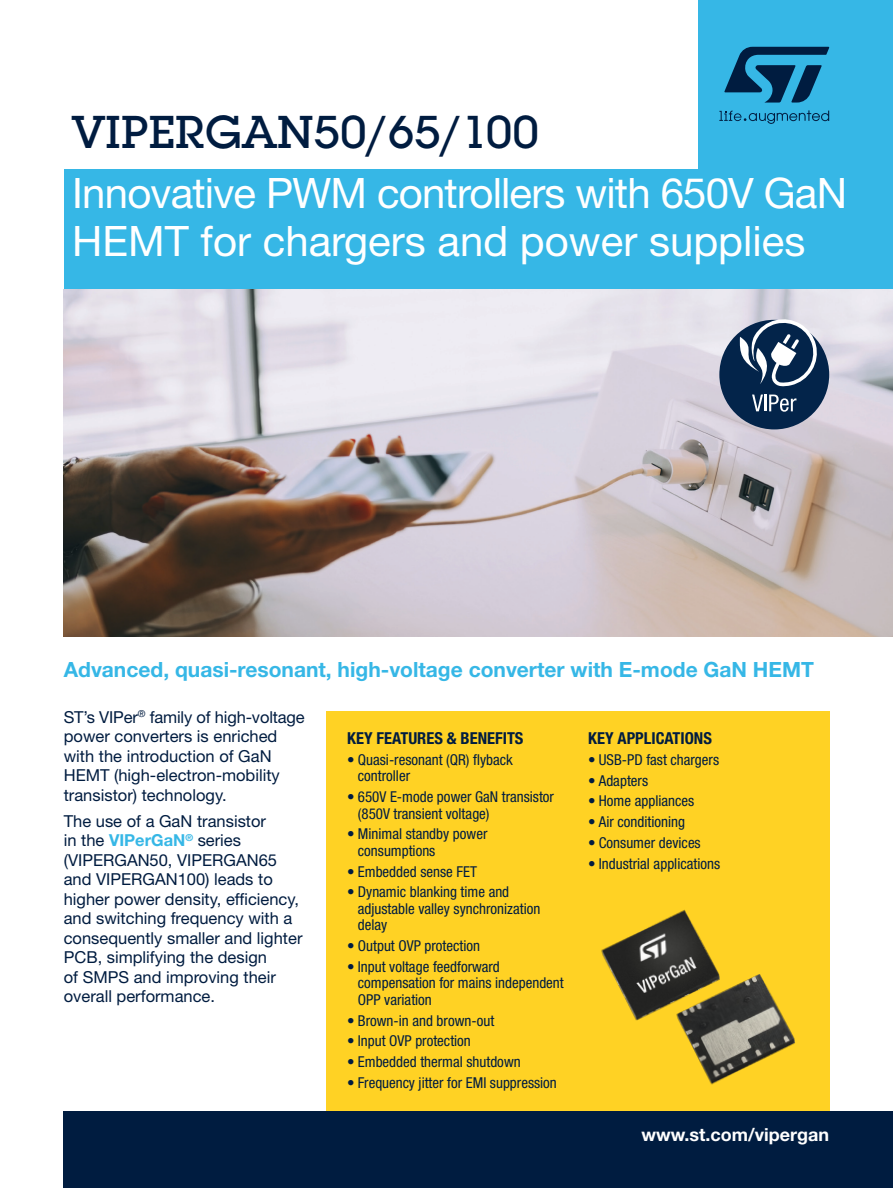
<style>
.page{position:relative;width:893px;height:1188px;background:#fff}
.page>*{position:absolute;margin:0;border:0;box-sizing:border-box;transform-origin:0 0}
.TITLE_LEVEL1_BLUE{font:500 45px "Lubalin Graph Std";color:#001c40}
.TITLE_LEVEL2_WHITE{font:42px/48px "Helvetica Neue LT Std";letter-spacing:-.02em;color:#fff}
.SUBCROSS_TITLE{font:700 21px "Helvetica Neue LT Std";color:#36b7e6}
.URL{font:700 18px "Helvetica Neue LT Std";color:#fff}
.INTRODUCTION{font:16.5px/19.5px "Helvetica Neue LT Std";color:#001c40}
.TITLE_LEVEL1_BLUE-2{font:700 condensed 16.5px "Helvetica Neue LT Std";color:#001c40}
.t1{font:condensed 15px/16.5px "Helvetica Neue LT Std";color:#001c40}
.s1{font-weight:700;color:#36b7e6}
</style>
<div class="page">
<div style="left:698px;top:0;width:195px;height:627px;background:#36b7e6"></div>
<div style="left:64px;top:169px;width:829px;height:129px;background:#36b7e6"></div>
<svg style="left:724px;top:47px;width:105px;height:56px"></svg>
<svg style="left:719px;top:110px;width:110px;height:14px"></svg>
<img style="left:64px;top:290px;width:829px;height:347px">
<div style="left:326px;top:711px;width:503px;height:430px;background:#ffd224"></div>
<div style="left:64px;top:1111px;width:829px;height:77px;background:#001c40"></div>
<img style="left:601px;top:894px;width:229px;height:206px">
<div style="left:719px;top:320px;width:110px;height:109px;background:#03244a;border-radius:50%"></div>
<svg style="left:738px;top:318px;width:80px;height:68px"></svg>
<svg style="left:752px;top:395px;width:44px;height:17px"></svg>
<p class="TITLE_LEVEL1_BLUE" style="left:72px;top:104px;width:468px">VIPERGAN50/65/100</p>
<p class="TITLE_LEVEL2_WHITE" style="left:72px;top:168px;width:776px">Innovative PWM controllers with 650V GaN<br>HEMT for chargers and power supplies</p>
<p class="SUBCROSS_TITLE" style="left:64px;top:657px;width:752px">Advanced, quasi-resonant, high-voltage converter with E-mode GaN HEMT</p>
<p class="INTRODUCTION" style="left:64px;top:707px;width:242px">ST’s VIPer<sup>®</sup> family of high-voltage power converters is enriched with the introduction of GaN<br>HEMT (high-electron-mobility transistor) technology.</p>
<p class="INTRODUCTION" style="left:64px;top:811px;width:240px">The use of a GaN transistor<br>in the <span class="s1">VIPerGaN</span><sup>®</sup> series (VIPERGAN50, VIPERGAN65 and VIPERGAN100) leads to higher power density, efficiency, and switching frequency with a consequently smaller and lighter<br>PCB, simplifying the design<br>of SMPS and improving their overall performance.</p>
<p class="TITLE_LEVEL1_BLUE-2" style="left:347px;top:728px;width:178px">KEY FEATURES &amp; BENEFITS</p>
<p class="t1" style="left:358px;top:751px;width:156px;text-indent:-11px">• Quasi-resonant (QR) flyback controller</p>
<p class="t1" style="left:358px;top:789px;width:198px;text-indent:-11px">• 650V E-mode power GaN transistor (850V transient voltage)</p>
<p class="t1" style="left:358px;top:826px;width:131px;text-indent:-11px">• Minimal standby power consumptions</p>
<p class="t1" style="left:347px;top:863px;width:131px">• Embedded sense FET</p>
<p class="t1" style="left:358px;top:884px;width:184px;text-indent:-11px">• Dynamic blanking time and adjustable valley synchronization delay</p>
<p class="t1" style="left:347px;top:938px;width:134px">• Output OVP protection</p>
<p class="t1" style="left:358px;top:958px;width:207px;text-indent:-11px">• Input voltage feedforward compensation for mains independent<br>OPP variation</p>
<p class="t1" style="left:347px;top:1012px;width:148px">• Brown-in and brown-out</p>
<p class="t1" style="left:347px;top:1033px;width:125px">• Input OVP protection</p>
<p class="t1" style="left:347px;top:1054px;width:175px">• Embedded thermal shutdown</p>
<p class="t1" style="left:347px;top:1074px;width:211px">• Frequency jitter for EMI suppression</p>
<p class="TITLE_LEVEL1_BLUE-2" style="left:588px;top:728px;width:125px">KEY APPLICATIONS</p>
<p class="t1" style="left:588px;top:751px;width:132px">• USB-PD fast chargers</p>
<p class="t1" style="left:588px;top:772px;width:61px">• Adapters</p>
<p class="t1" style="left:588px;top:793px;width:108px">• Home appliances</p>
<p class="t1" style="left:588px;top:814px;width:98px">• Air conditioning</p>
<p class="t1" style="left:588px;top:834px;width:114px">• Consumer devices</p>
<p class="t1" style="left:588px;top:855px;width:134px">• Industrial applications</p>
<p class="URL" style="left:642px;top:1124px;width:189px">www.st.com/vipergan</p>
</div>
